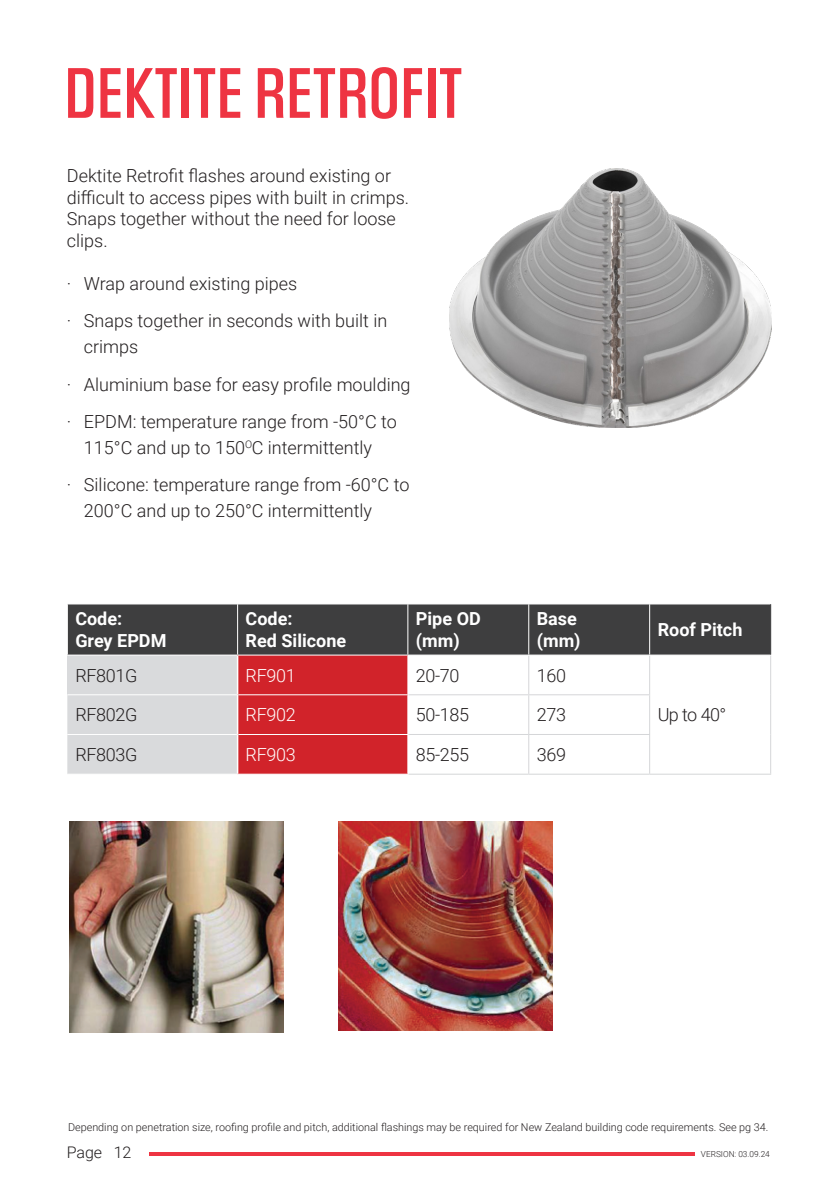
<style>
.page{position:relative;width:840px;height:1191px;background:#fff}
.page>*{position:absolute;margin:0;border:0;box-sizing:border-box;transform-origin:0 0}
.t1{font:500 60px "Social Gothic";color:#ee3442}
.table_text{font:300 18px/21.6px "Roboto";color:#231f20}
.Body_cell_style{font:700 18px "Roboto";color:#fff}
.Body_Cell_centred{font:700 18px/21.6px "Roboto";color:#fff}
.table_text-2{font:300 18px "Roboto";letter-spacing:-.02em;color:#fff}
.t2{font:300 16px "Roboto";color:#231f20}
.t3{font:300 10.8px "Roboto";color:#231f20}
.t4{font:300 8.2px "Roboto";color:#231f20}
</style>
<div class="page">
<hr style="left:149px;top:1152px;width:545px;height:4px;background:#ee3442">
<div style="left:68px;top:604px;width:701px;height:50px;background:#3e3e3f"></div>
<div style="left:67px;top:655px;width:170px;height:40px;background:#d9dadc"></div>
<div style="left:237px;top:655px;width:170px;height:40px;background:#d1232a"></div>
<svg style="left:67px;top:695px;width:340px;height:78px;background:#d57f84"></svg>
<hr style="left:528px;top:655px;width:1px;height:39px;background:#d5d6d8">
<hr style="left:648px;top:655px;width:1px;height:39px;background:#d5d6d8">
<hr style="left:408px;top:694px;width:120px;height:1px;background:#d5d6d8">
<hr style="left:528px;top:694px;width:121px;height:1px;background:#d5d6d8">
<hr style="left:528px;top:695px;width:1px;height:39px;background:#d5d6d8">
<hr style="left:648px;top:695px;width:1px;height:39px;background:#d5d6d8">
<hr style="left:408px;top:734px;width:120px;height:1px;background:#d5d6d8">
<hr style="left:528px;top:734px;width:121px;height:1px;background:#d5d6d8">
<hr style="left:528px;top:735px;width:1px;height:38px;background:#d5d6d8">
<hr style="left:648px;top:735px;width:1px;height:38px;background:#d5d6d8">
<hr style="left:408px;top:773px;width:120px;height:1px;background:#d5d6d8">
<hr style="left:528px;top:773px;width:121px;height:1px;background:#d5d6d8">
<hr style="left:649px;top:773px;width:121px;height:1px;background:#d5d6d8">
<hr style="left:237px;top:604px;width:1px;height:50px;background:#fff">
<hr style="left:407px;top:604px;width:1px;height:50px;background:#fff">
<hr style="left:528px;top:604px;width:1px;height:50px;background:#fff">
<hr style="left:648px;top:604px;width:1px;height:50px;background:#fff">
<hr style="left:67px;top:694px;width:170px;height:1px;background:#fff">
<hr style="left:67px;top:734px;width:170px;height:1px;background:#fff">
<hr style="left:238px;top:694px;width:170px;height:1px;background:#fff">
<hr style="left:238px;top:734px;width:170px;height:1px;background:#fff">
<hr style="left:769px;top:655px;width:1px;height:40px;background:#d5d6d8">
<hr style="left:769px;top:695px;width:1px;height:39px;background:#d5d6d8">
<hr style="left:769px;top:734px;width:1px;height:39px;background:#d5d6d8">
<hr style="left:769px;top:604px;width:1px;height:50px;background:#3e3e3f">
<hr style="left:237px;top:655px;width:1px;height:40px;background:#fff">
<hr style="left:237px;top:695px;width:1px;height:39px;background:#fff">
<hr style="left:237px;top:734px;width:1px;height:39px;background:#fff">
<img style="left:338px;top:821px;width:214px;height:209px">
<img style="left:69px;top:821px;width:214px;height:211px">
<img style="left:449px;top:168px;width:322px;height:259px">
<p class="t1" style="left:64px;top:54px;width:399px">DEKTITE RETROFIT</p>
<p class="table_text" style="left:67px;top:164px;width:343px">Dektite Retrofit flashes around existing or difficult to access pipes with built in crimps.<br>Snaps together without the need for loose clips.</p>
<p class="table_text" style="left:67px;top:272px;width:232px">· Wrap around existing pipes</p>
<p class="table_text" style="left:84px;top:307px;width:305px;line-height:26px;text-indent:-17px">· Snaps together in seconds with built in crimps</p>
<p class="table_text" style="left:67px;top:373px;width:345px">· Aluminium base for easy profile moulding</p>
<p class="table_text" style="left:67px;top:408px;width:331px;line-height:26px;text-align:center">· EPDM: temperature range from -50°C to<br>115°C and up to 150<sup>O</sup>C intermittently</p>
<p class="table_text" style="left:84px;top:471px;width:327px;line-height:26px;text-indent:-17px">· Silicone: temperature range from -60°C to<br>200°C and up to 250°C intermittently</p>
<p class="Body_cell_style" style="left:75px;top:606px;width:48px">Code:</p>
<p class="Body_cell_style" style="left:75px;top:628px;width:93px">Grey EPDM</p>
<p class="Body_cell_style" style="left:245px;top:606px;width:48px">Code:</p>
<p class="Body_cell_style" style="left:245px;top:628px;width:102px">Red Silicone</p>
<p class="Body_Cell_centred" style="left:415px;top:607px;width:66px">Pipe OD (mm)</p>
<p class="Body_Cell_centred" style="left:536px;top:607px;width:42px">Base</p>
<p class="Body_Cell_centred" style="left:536px;top:629px;width:45px">(mm)</p>
<p class="Body_Cell_centred" style="left:657px;top:618px;width:86px">Roof Pitch</p>
<p class="table_text" style="left:75px;top:664px;width:63px">RF801G</p>
<p class="table_text-2" style="left:245px;top:662px;width:52px">RF901</p>
<p class="table_text" style="left:415px;top:664px;width:45px">20-70</p>
<p class="table_text" style="left:536px;top:664px;width:31px">160</p>
<p class="table_text" style="left:75px;top:703px;width:63px">RF802G</p>
<p class="table_text-2" style="left:245px;top:702px;width:52px">RF902</p>
<p class="table_text" style="left:415px;top:703px;width:55px">50-185</p>
<p class="table_text" style="left:536px;top:703px;width:31px">273</p>
<p class="table_text" style="left:657px;top:703px;width:70px">Up to 40°</p>
<p class="table_text" style="left:75px;top:743px;width:63px">RF803G</p>
<p class="table_text-2" style="left:245px;top:742px;width:52px">RF903</p>
<p class="table_text" style="left:415px;top:743px;width:55px">85-255</p>
<p class="table_text" style="left:536px;top:743px;width:31px">369</p>
<p class="t3" style="left:68px;top:1119px;width:701px">Depending on penetration size, roofing profile and pitch, additional flashings may be required for New Zealand building code requirements. See pg 34.</p>
<p class="t2" style="left:67px;top:1141px;width:66px">Page 12</p>
<p class="t4" style="left:700px;top:1148px;width:70px">VERSION: 03.09.24</p>
</div>
